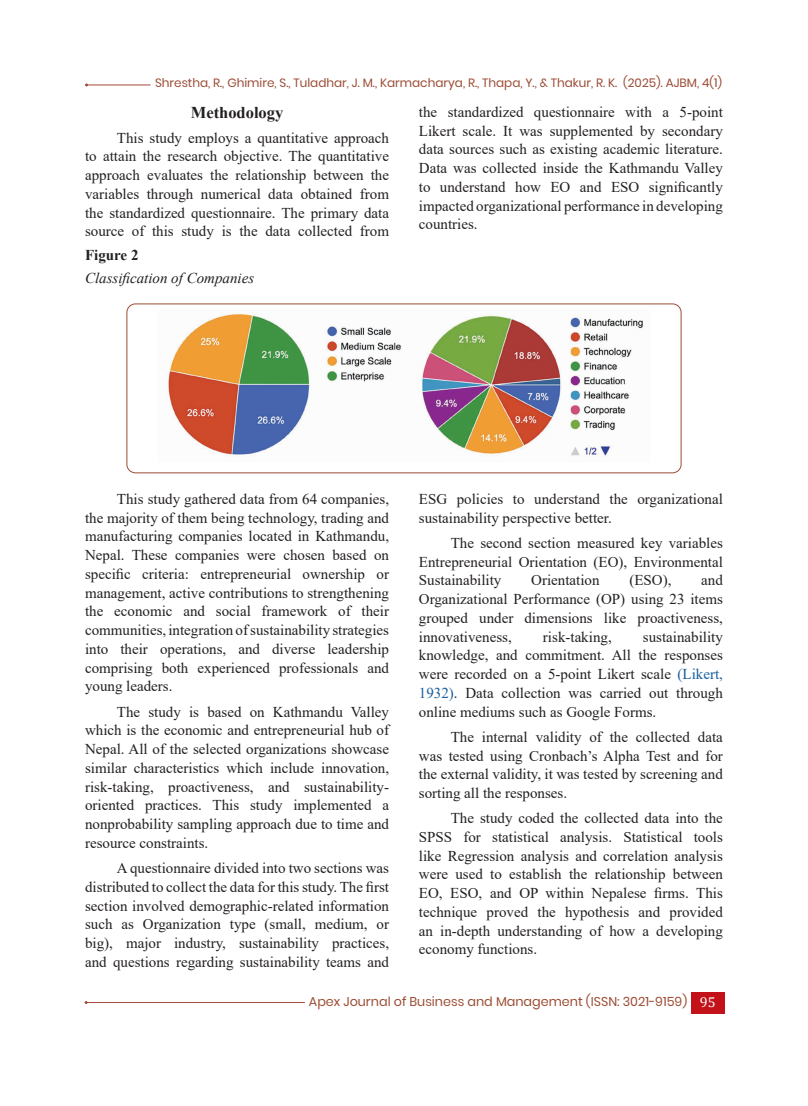
<style>
.page{position:relative;width:808px;height:1106px;background:#fff}
.page>*{position:absolute;margin:0;border:0;box-sizing:border-box;transform-origin:0 0}
.t1{font:700 16.5px "Times New Roman";color:#231f20}
.T{font:15px/18.8px "Times New Roman";color:#231f20;text-align:justify}
.Figure1{font:italic 15px "Times New Roman";color:#231f20}
.Figure{font:700 15px "Times New Roman";color:#231f20}
.t2{font:12.75px "Poppins";color:#9c4c33}
.t3{font:12px "Poppins";color:#9a4b34}
.s1{color:#175d9e}
.s2{font-family:"Cambria";font-size:14.25px;color:#fff}
</style>
<div class="page">
<div style="left:691px;top:992px;width:33px;height:21px;background:#c4121a"></div>
<hr style="left:87px;top:85px;width:64px;height:1px;background:#a44b3b">
<hr style="left:86px;top:1002px;width:219px;height:1px;background:#a44b3b">
<div style="left:126px;top:303px;width:555px;height:170px;border:1px solid #9c4c33;border-radius:9px"></div>
<img style="left:167px;top:313px;width:476px;height:144px">
<p class="t3" style="left:155px;top:76px;width:569px">Shrestha, R., Ghimire, S., Tuladhar, J. M., Karmacharya, R., Thapa, Y., &amp; Thakur, R. K. (2025). AJBM, 4(1)</p>
<p class="t1" style="left:191px;top:100px;width:94px">Methodology</p>
<p class="T" style="left:85px;top:128px;width:306px;text-indent:32px">This study employs a quantitative approach to attain the research objective. The quantitative approach evaluates the relationship between the variables through numerical data obtained from the standardized questionnaire. The primary data source of this study is the data collected from</p>
<p class="Figure" style="left:85px;top:244px;width:55px">Figure 2</p>
<p class="Figure1" style="left:85px;top:268px;width:171px">Classification of Companies</p>
<p class="T" style="left:419px;top:102px;width:306px">the standardized questionnaire with a 5-point Likert scale. It was supplemented by secondary data sources such as existing academic literature.<br>Data was collected inside the Kathmandu Valley to understand how EO and ESO significantly impacted organizational performance in developing countries.</p>
<p class="T" style="left:85px;top:489px;width:306px;text-indent:32px">This study gathered data from 64 companies, the majority of them being technology, trading and manufacturing companies located in Kathmandu, Nepal. These companies were chosen based on specific criteria: entrepreneurial ownership or management, active contributions to strengthening the economic and social framework of their communities, integration of sustainability strategies into their operations, and diverse leadership comprising both experienced professionals and young leaders.</p>
<p class="T" style="left:85px;top:701px;width:306px;text-indent:32px">The study is based on Kathmandu Valley which is the economic and entrepreneurial hub of Nepal. All of the selected organizations showcase similar characteristics which include innovation, risk-taking, proactiveness, and sustainability&shy;oriented practices. This study implemented a nonprobability sampling approach due to time and resource constraints.</p>
<p class="T" style="left:85px;top:858px;width:306px;text-indent:32px">A questionnaire divided into two sections was distributed to collect the data for this study. The first section involved demographic-related information such as Organization type (small, medium, or big), major industry, sustainability practices, and questions regarding sustainability teams and</p>
<p class="T" style="left:419px;top:489px;width:306px">ESG policies to understand the organizational sustainability perspective better.</p>
<p class="T" style="left:419px;top:533px;width:306px;text-indent:32px">The second section measured key variables Entrepreneurial Orientation (EO), Environmental Sustainability</p>
<p class="T" style="left:419px;top:570px;width:306px;text-indent:282px">and Organizational Performance (OP) using 23 items grouped under dimensions like proactiveness, innovativeness,</p>
<p class="T" style="left:531px;top:570px;width:70px">Orientation</p>
<p class="T" style="left:629px;top:570px;width:44px">(ESO),</p>
<p class="T" style="left:419px;top:626px;width:306px;text-indent:224px">sustainability knowledge, and commitment. All the responses were recorded on a 5-point Likert scale <span class="s1">(Likert, 1932)</span>. Data collection was carried out through online mediums such as Google Forms.</p>
<p class="T" style="left:419px;top:727px;width:306px;text-indent:32px">The internal validity of the collected data was tested using Cronbach’s Alpha Test and for the external validity, it was tested by screening and sorting all the responses.</p>
<p class="T" style="left:419px;top:808px;width:306px;text-indent:32px">The study coded the collected data into the SPSS for statistical analysis. Statistical tools like Regression analysis and correlation analysis were used to establish the relationship between EO, ESO, and OP within Nepalese firms. This technique proved the hypothesis and provided an in-depth understanding of how a developing economy functions.</p>
<p class="T" style="left:543px;top:626px;width:70px">risk-taking,</p>
<p class="t2" style="left:309px;top:994px;width:408px">Apex Journal of Business and Management (ISSN: 3021-9159) <span class="s2">95</span></p>
</div>
